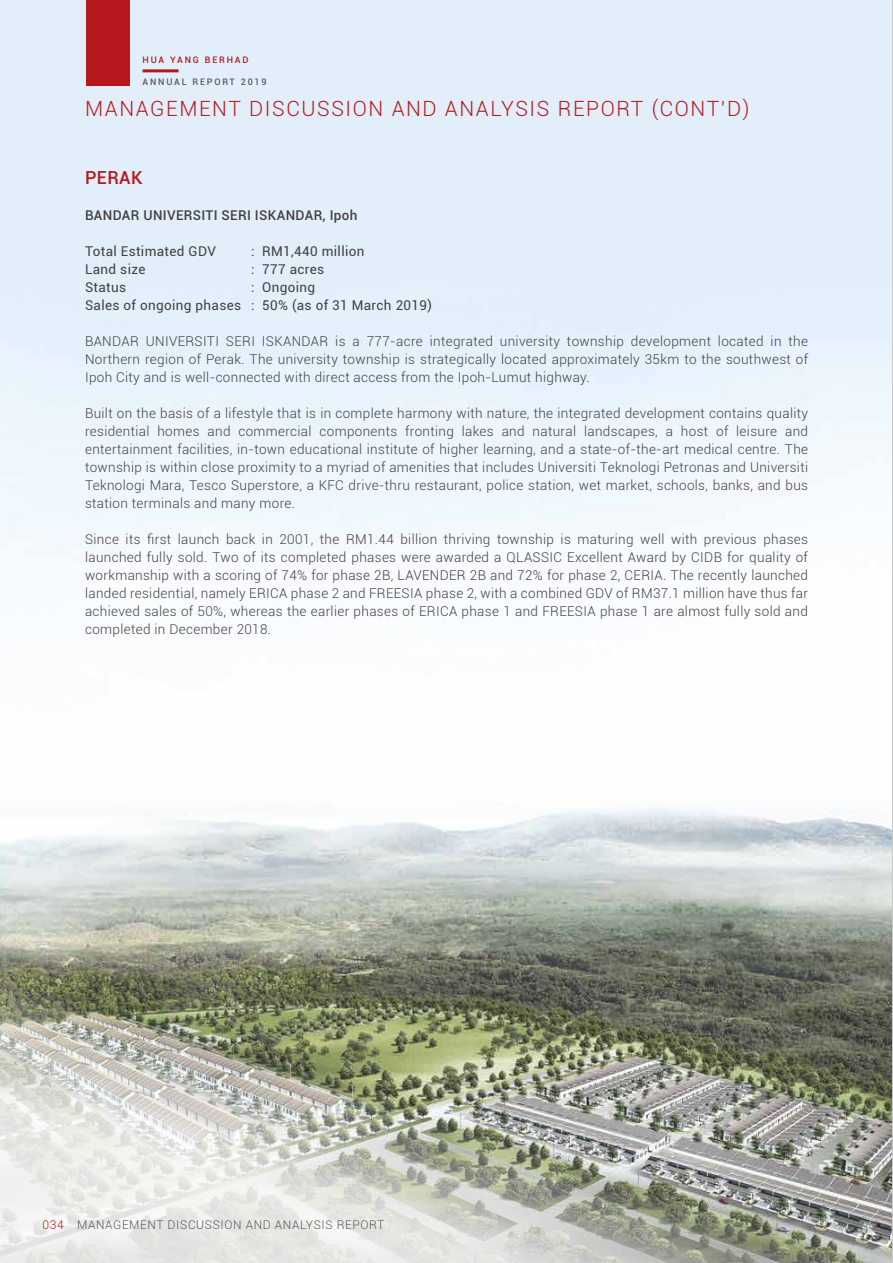
<style>
.page{position:relative;width:893px;height:1263px;background:#fff}
.page>*{position:absolute;margin:0;border:0;box-sizing:border-box;transform-origin:0 0}
.t1{font:300 21px "Roboto";letter-spacing:.075em;color:#b5191e}
.t2{font:500 18px "Roboto";letter-spacing:.025em;color:#b5191e}
.t3{font:300 13.5px/18px "Roboto";letter-spacing:.025em;color:#414042;text-align:justify}
.t4{font:13.5px/18px "Roboto";letter-spacing:.025em;color:#414042}
.t5{font:500 13.5px "Roboto";letter-spacing:.025em;color:#414042}
.t6{font:300 12px "Roboto";letter-spacing:.05em;color:#58595b}
.t7{font:500 9px "Roboto";letter-spacing:.2em;color:#58595b}
.t8{font:500 9px "Roboto";letter-spacing:.2em;color:#b5191e}
.s1{color:#b5191e}
</style>
<div class="page">
<img style="left:0;top:0;width:892px;height:904px">
<hr style="left:892px;top:0;width:1px;height:1263px;background:#ababab">
<svg style="left:0;top:904px;width:892px;height:359px;background:#a3a698"></svg>
<hr style="left:892px;top:904px;width:1px;height:359px;background:#c8c8c8">
<div style="left:86px;top:0;width:43px;height:85px;background:#b5191e"></div>
<hr style="left:143px;top:69px;width:36px;height:3px;background:#b5191e">
<p class="t8" style="left:143px;top:53px;width:107px">HUA YANG BERHAD</p>
<p class="t7" style="left:143px;top:76px;width:126px">ANNUAL REPORT 2019</p>
<h1 class="t1" style="left:85px;top:94px;width:666px">MANAGEMENT DISCUSSION AND ANALYSIS REPORT (CONT’D)</h1>
<h2 class="t2" style="left:85px;top:165px;width:59px">PERAK</h2>
<p class="t5" style="left:85px;top:205px;width:274px">BANDAR UNIVERSITI SERI ISKANDAR, Ipoh</p>
<p class="t4" style="left:85px;top:241px;width:132px">Total Estimated GDV</p>
<p class="t4" style="left:251px;top:241px;width:115px">: RM1,440 million</p>
<p class="t4" style="left:85px;top:259px;width:62px">Land size</p>
<p class="t4" style="left:251px;top:259px;width:75px">: 777 acres</p>
<p class="t4" style="left:85px;top:277px;width:43px">Status</p>
<p class="t4" style="left:85px;top:277px;width:348px;text-indent:166px">: Ongoing<br>Sales of ongoing phases : 50% (as of 31 March 2019)</p>
<p class="t3" style="left:85px;top:332px;width:725px">BANDAR UNIVERSITI SERI ISKANDAR is a 777-acre integrated university township development located in the Northern region of Perak. The university township is strategically located approximately 35km to the southwest of Ipoh City and is well-connected with direct access from the Ipoh-Lumut highway.</p>
<p class="t3" style="left:85px;top:404px;width:725px">Built on the basis of a lifestyle that is in complete harmony with nature, the integrated development contains quality residential homes and commercial components fronting lakes and natural landscapes, a host of leisure and entertainment facilities, in-town educational institute of higher learning, and a state-of-the-art medical centre. The township is within close proximity to a myriad of amenities that includes Universiti Teknologi Petronas and Universiti Teknologi Mara, Tesco Superstore, a KFC drive-thru restaurant, police station, wet market, schools, banks, and bus station terminals and many more.</p>
<p class="t3" style="left:85px;top:530px;width:724px">Since its first launch back in 2001, the RM1.44 billion thriving township is maturing well with previous phases launched fully sold. Two of its completed phases were awarded a QLASSIC Excellent Award by CIDB for quality of workmanship with a scoring of 74% for phase 2B, LAVENDER 2B and 72% for phase 2, CERIA. The recently launched landed residential, namely ERICA phase 2 and FREESIA phase 2, with a combined GDV of RM37.1 million have thus far achieved sales of 50%, whereas the earlier phases of ERICA phase 1 and FREESIA phase 1 are almost fully sold and completed in December 2018.</p>
<p class="t6" style="left:43px;top:1216px;width:343px"><span class="s1">034</span> MANAGEMENT DISCUSSION AND ANALYSIS REPORT</p>
</div>
